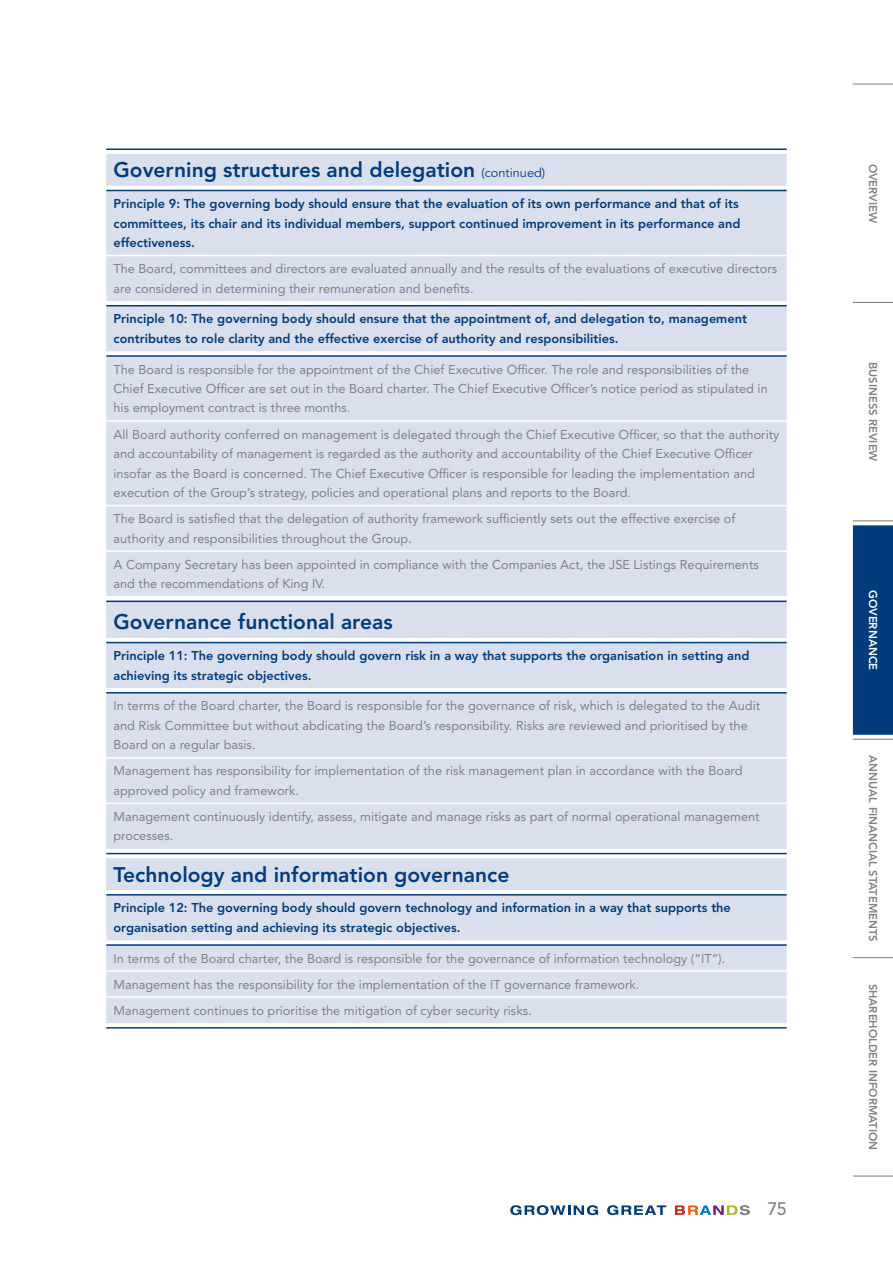
<style>
.page{position:relative;width:893px;height:1263px;background:#fff}
.page>*{position:absolute;margin:0;border:0;box-sizing:border-box;transform-origin:0 0}
.t1{font:800 21px "Avenir LT Std";color:#013d7d}
.t2{font:500 18px "Avenir LT Std";color:#808285}
.t3{font:12.75px/19.5px "Avenir LT Std";color:#808285}
.t4{font:800 12.75px/19.5px "Avenir LT Std";color:#013d7d}
.t5{font:800 11.25px "Avenir LT Std";color:#808285}
.t6{font:800 11.25px "Avenir LT Std";color:#fff}
.s1{font-weight:400;font-size:12.75px}
</style>
<div class="page">
<svg style="left:510px;top:1205px;width:88px;height:10px"></svg>
<svg style="left:607px;top:1205px;width:59px;height:10px"></svg>
<svg style="left:675px;top:1205px;width:75px;height:10px"></svg>
<div style="left:853px;top:521px;width:40px;height:218px;background:#013d7d"></div>
<hr style="left:853px;top:84px;width:40px;height:1px;background:#808285">
<hr style="left:853px;top:302px;width:40px;height:1px;background:#808285">
<hr style="left:853px;top:520px;width:40px;height:1px;background:#808285">
<hr style="left:853px;top:739px;width:40px;height:1px;background:#808285">
<hr style="left:853px;top:957px;width:40px;height:1px;background:#808285">
<hr style="left:853px;top:1175px;width:40px;height:1px;background:#808285">
<div style="left:106px;top:154px;width:681px;height:869px;background:#dadfed"></div>
<hr style="left:106px;top:255px;width:681px;height:1px;background:#fff">
<hr style="left:106px;top:420px;width:681px;height:2px;background:#fff">
<hr style="left:106px;top:505px;width:681px;height:1px;background:#fff">
<hr style="left:106px;top:550px;width:681px;height:2px;background:#fff">
<hr style="left:106px;top:596px;width:681px;height:1px;background:#fff">
<hr style="left:106px;top:757px;width:681px;height:1px;background:#fff">
<hr style="left:106px;top:803px;width:681px;height:1px;background:#fff">
<hr style="left:106px;top:970px;width:681px;height:2px;background:#fff">
<hr style="left:106px;top:996px;width:681px;height:2px;background:#fff">
<hr style="left:106px;top:601px;width:681px;height:1px;background:#013d7d">
<hr style="left:106px;top:148px;width:681px;height:2px;background:#013d7d">
<hr style="left:106px;top:190px;width:681px;height:1px;background:#013d7d">
<hr style="left:106px;top:305px;width:681px;height:1px;background:#013d7d">
<hr style="left:106px;top:355px;width:681px;height:2px;background:#013d7d">
<hr style="left:106px;top:642px;width:681px;height:1px;background:#013d7d">
<hr style="left:106px;top:692px;width:681px;height:1px;background:#013d7d">
<hr style="left:106px;top:853px;width:681px;height:1px;background:#013d7d">
<hr style="left:106px;top:894px;width:681px;height:1px;background:#013d7d">
<hr style="left:106px;top:944px;width:681px;height:2px;background:#013d7d">
<hr style="left:106px;top:1027px;width:681px;height:1px;background:#013d7d">
<h1 class="t1" style="left:114px;top:158px;width:433px">Governing structures and delegation <span class="s1">(continued)</span></h1>
<p class="t4" style="left:114px;top:194px;width:628px">Principle 9: The governing body should ensure that the evaluation of its own performance and that of its committees, its chair and its individual members, support continued improvement in its performance and effectiveness.</p>
<p class="t3" style="left:114px;top:259px;width:665px">The Board, committees and directors are evaluated annually and the results of the evaluations of executive directors are considered in determining their remuneration and benefits.</p>
<p class="t4" style="left:114px;top:309px;width:635px">Principle 10: The governing body should ensure that the appointment of, and delegation to, management contributes to role clarity and the effective exercise of authority and responsibilities.</p>
<p class="t3" style="left:114px;top:359px;width:656px">The Board is responsible for the appointment of the Chief Executive Officer. The role and responsibilities of the<br>Chief Executive Officer are set out in the Board charter. The Chief Executive Officer’s notice period as stipulated in his employment contract is three months.</p>
<p class="t3" style="left:114px;top:424px;width:667px">All Board authority conferred on management is delegated through the Chief Executive Officer, so that the authority and accountability of management is regarded as the authority and accountability of the Chief Executive Officer insofar as the Board is concerned. The Chief Executive Officer is responsible for leading the implementation and execution of the Group’s strategy, policies and operational plans and reports to the Board.</p>
<p class="t3" style="left:114px;top:509px;width:623px">The Board is satisfied that the delegation of authority framework sufficiently sets out the effective exercise of authority and responsibilities throughout the Group.</p>
<p class="t3" style="left:114px;top:554px;width:647px">A Company Secretary has been appointed in compliance with the Companies Act, the JSE Listings Requirements and the recommendations of King IV.</p>
<h1 class="t1" style="left:114px;top:610px;width:281px">Governance functional areas</h1>
<p class="t4" style="left:114px;top:646px;width:637px">Principle 11: The governing body should govern risk in a way that supports the organisation in setting and achieving its strategic objectives.</p>
<p class="t3" style="left:114px;top:696px;width:648px">In terms of the Board charter, the Board is responsible for the governance of risk, which is delegated to the Audit and Risk Committee but without abdicating the Board’s responsibility. Risks are reviewed and prioritised by the<br>Board on a regular basis.</p>
<p class="t3" style="left:114px;top:761px;width:631px">Management has responsibility for implementation of the risk management plan in accordance with the Board approved policy and framework.</p>
<p class="t3" style="left:114px;top:807px;width:648px">Management continuously identify, assess, mitigate and manage risks as part of normal operational management processes.</p>
<h1 class="t1" style="left:114px;top:862px;width:397px">Technology and information governance</h1>
<p class="t4" style="left:114px;top:898px;width:619px">Principle 12: The governing body should govern technology and information in a way that supports the organisation setting and achieving its strategic objectives.</p>
<p class="t3" style="left:114px;top:945px;width:613px;line-height:26.1px">In terms of the Board charter, the Board is responsible for the governance of information technology (“IT”).<br>Management has the responsibility for the implementation of the IT governance framework.<br>Management continues to prioritise the mitigation of cyber security risks.</p>
<h2 class="t2" style="left:767px;top:1198px;width:21px">75</h2>
<p class="t5" style="left:880px;top:164px;width:61px;rotate:90deg">OVERVIEW</p>
<p class="t5" style="left:880px;top:362px;width:101px;rotate:90deg">BUSINESS REVIEW</p>
<p class="t6" style="left:880px;top:590px;width:82px;rotate:90deg">GOVERNANCE</p>
<p class="t5" style="left:880px;top:755px;width:188px;rotate:90deg">ANNUAL FINANCIAL STATEMENTS</p>
<p class="t5" style="left:880px;top:983px;width:168px;rotate:90deg">SHAREHOLDER INFORMATION</p>
</div>
